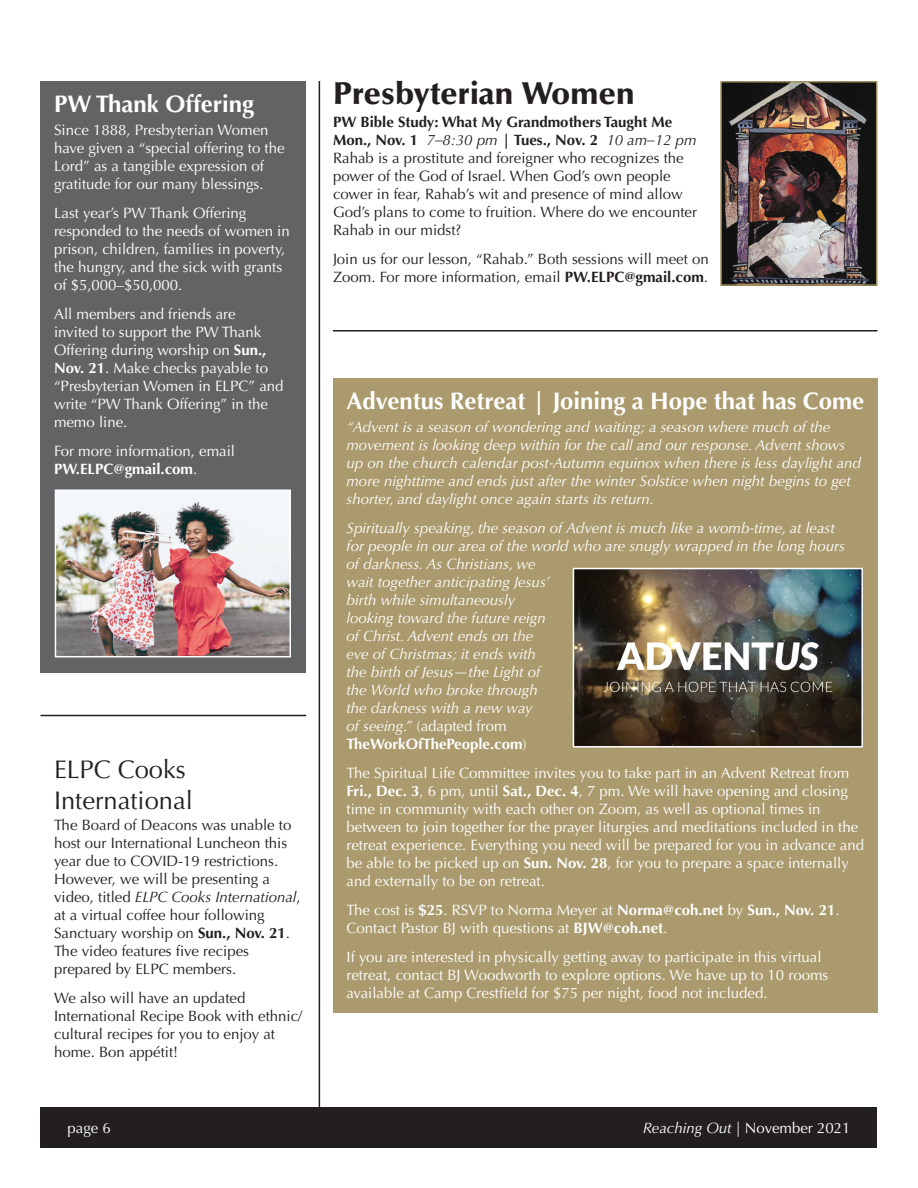
<style>
.page{position:relative;width:918px;height:1188px;background:#fff}
.page>*{position:absolute;margin:0;border:0;box-sizing:border-box;transform-origin:0 0}
.t1{font:900 31.5px "Optima LT Std";color:#231f20}
.t2{font:25.5px/30.6px "Optima LT Std";color:#231f20}
.t3{font:700 24px "Optima LT Std";color:#fff}
.t4{font:15px/18px "Optima LT Std";color:#fff}
.t5{font:italic 15px/18px "Optima LT Std";color:#fff}
.t6{font:15px/18px "Optima LT Std";color:#231f20}
.t7{font:700 15px "Optima LT Std";color:#231f20}
.s1{font-weight:700}
.s2{font-style:italic}
.s3{font-weight:400;font-style:italic}
.s4{font-style:normal}
.s5{font-weight:700;font-style:normal}
</style>
<div class="page">
<hr style="left:333px;top:330px;width:544px;height:2px;background:#231f20">
<hr style="left:319px;top:81px;width:1px;height:1053px;background:#231f20">
<div style="left:40px;top:1107px;width:838px;height:41px;background:#231f20"></div>
<hr style="left:40px;top:715px;width:266px;height:1px;background:#231f20">
<img style="left:723px;top:84px;width:152px;height:199px">
<div style="left:720px;top:81px;width:158px;height:205px;border:2px solid #a29161"></div>
<div style="left:333px;top:378px;width:545px;height:634px;background:#aa9a6d"></div>
<div style="left:40px;top:81px;width:266px;height:591px;background:#636366"></div>
<img style="left:576px;top:571px;width:284px;height:174px">
<div style="left:573px;top:568px;width:290px;height:180px;border:2px solid #fff"></div>
<img style="left:58px;top:492px;width:230px;height:162px">
<div style="left:55px;top:489px;width:236px;height:168px;border:2px solid #fff"></div>
<p class="t3" style="left:54px;top:90px;width:202px">PW Thank Offering</p>
<p class="t4" style="left:54px;top:122px;width:232px">Since 1888, Presbyterian Women have given a “special offering to the Lord” as a tangible expression of gratitude for our many blessings.</p>
<p class="t4" style="left:54px;top:204px;width:237px">Last year’s PW Thank Offering responded to the needs of women in prison, children, families in poverty, the hungry, and the sick with grants of $5,000–$50,000.</p>
<p class="t4" style="left:54px;top:305px;width:231px">All members and friends are<br>invited to support the PW Thank<br>Offering during worship on <span class="s1">Sun.,<br>Nov. 21</span>. Make checks payable to “Presbyterian Women in ELPC” and write “PW Thank Offering” in the memo line.</p>
<p class="t4" style="left:54px;top:442px;width:183px">For more information, email<br><span class="s1">PW.ELPC@gmail.com</span>.</p>
<p class="t2" style="left:54px;top:755px;width:140px">ELPC Cooks<br>International</p>
<p class="t6" style="left:54px;top:816px;width:248px">The Board of Deacons was unable to host our International Luncheon this year due to COVID-19 restrictions.<br>However, we will be presenting a video, titled <span class="s2">ELPC Cooks International</span>, at a virtual coffee hour following Sanctuary worship on <span class="s1">Sun., Nov. 21</span>.<br>The video features five recipes prepared by ELPC members.</p>
<p class="t6" style="left:54px;top:989px;width:250px">We also will have an updated<br>International Recipe Book with ethnic/ cultural recipes for you to enjoy at home. Bon appétit!</p>
<p class="t1" style="left:333px;top:75px;width:304px">Presbyterian Women</p>
<p class="t7" style="left:333px;top:114px;width:341px">PW Bible Study: What My Grandmothers Taught Me</p>
<p class="t7" style="left:333px;top:132px;width:365px">Mon., Nov. 1 <span class="s3">7–8:30 pm</span> | Tues., Nov. 2 <span class="s3">10 am–12 pm</span></p>
<p class="t6" style="left:333px;top:150px;width:366px">Rahab is a prostitute and foreigner who recognizes the power of the God of Israel. When God’s own people cower in fear, Rahab’s wit and presence of mind allow God’s plans to come to fruition. Where do we encounter Rahab in our midst?</p>
<p class="t6" style="left:333px;top:250px;width:377px">Join us for our lesson, “Rahab.” Both sessions will meet on<br>Zoom. For more information, email <span class="s1">PW.ELPC@gmail.com</span>.</p>
<p class="t3" style="left:347px;top:387px;width:519px">Adventus Retreat | Joining a Hope that has Come</p>
<p class="t5" style="left:347px;top:419px;width:516px">“Advent is a season of wondering and waiting; a season where much of the movement is looking deep within for the call and our response. Advent shows up on the church calendar post-Autumn equinox when there is less daylight and more nighttime and ends just after the winter Solstice when night begins to get shorter, and daylight once again starts its return.</p>
<p class="t5" style="left:347px;top:519px;width:500px">Spiritually speaking, the season of Advent is much like a womb-time, at least for people in our area of the world who are snugly wrapped in the long hours of darkness. As Christians, we<br>wait together anticipating Jesus’<br>birth while simultaneously<br>looking toward the future reign<br>of Christ. Advent ends on the<br>eve of Christmas; it ends with<br>the birth of Jesus—the Light of<br>the World who broke through<br>the darkness with a new way<br>of seeing.” <span class="s4">(adapted from<br></span><span class="s5">TheWorkOfThePeople.com</span><span class="s4">)</span></p>
<p class="t4" style="left:347px;top:764px;width:519px">The Spiritual Life Committee invites you to take part in an Advent Retreat from <span class="s1">Fri., Dec. 3</span>, 6 pm, until <span class="s1">Sat., Dec. 4</span>, 7 pm. We will have opening and closing time in community with each other on Zoom, as well as optional times in between to join together for the prayer liturgies and meditations included in the retreat experience. Everything you need will be prepared for you in advance and be able to be picked up on <span class="s1">Sun. Nov. 28</span>, for you to prepare a space internally and externally to be on retreat.</p>
<p class="t4" style="left:347px;top:901px;width:495px">The cost is <span class="s1">$25</span>. RSVP to Norma Meyer at <span class="s1">Norma@coh.net</span> by <span class="s1">Sun., Nov. 21</span>.<br>Contact Pastor BJ with questions at <span class="s1">BJW@coh.net</span>.</p>
<p class="t4" style="left:347px;top:948px;width:483px">If you are interested in physically getting away to participate in this virtual retreat, contact BJ Woodworth to explore options. We have up to 10 rooms available at Camp Crestfield for $75 per night, food not included.</p>
<p class="t4" style="left:68px;top:1119px;width:45px">page 6</p>
<p class="t4" style="left:643px;top:1119px;width:209px"><span class="s2">Reaching Out</span> | November 2021</p>
</div>
